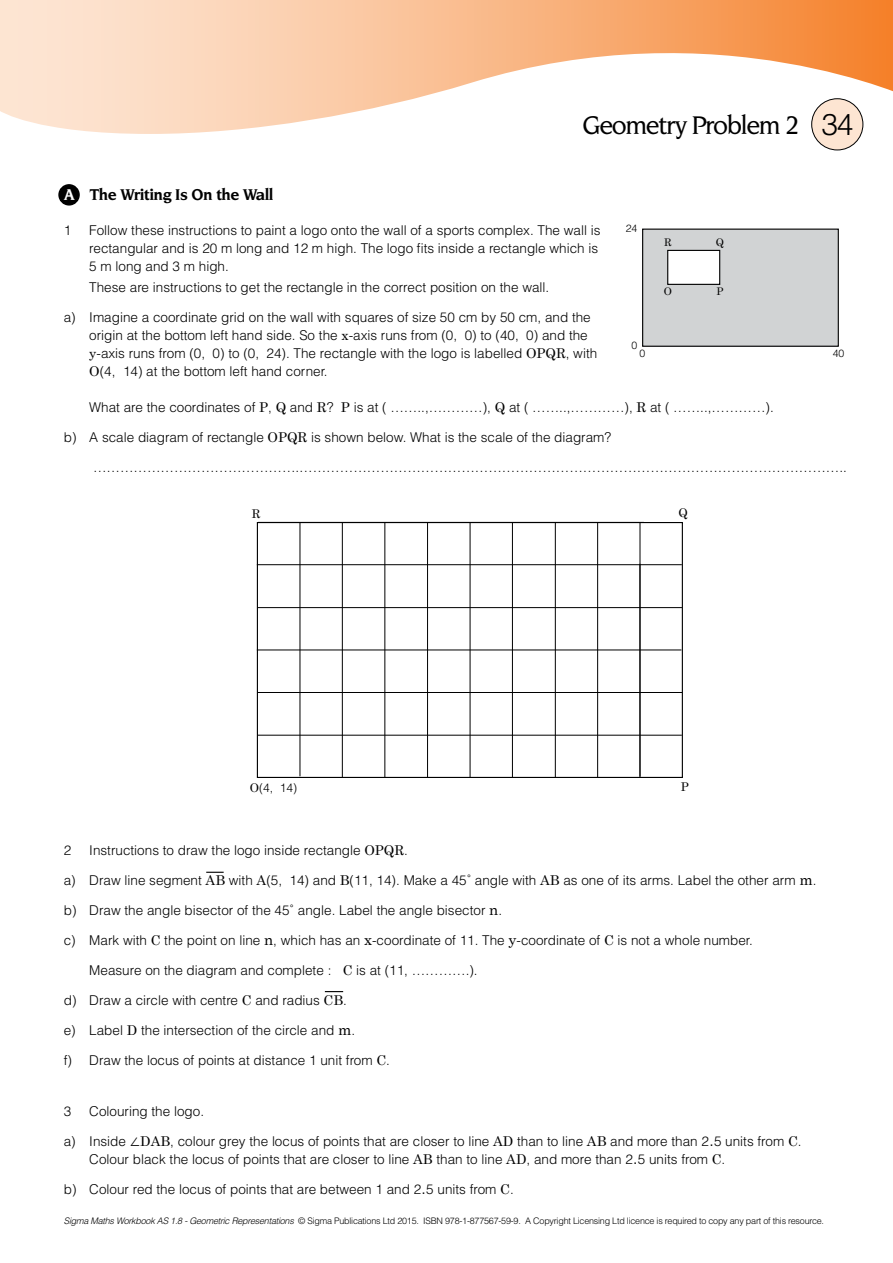
<style>
.page{position:relative;width:893px;height:1263px;background:#fff}
.page>*{position:absolute;margin:0;border:0;box-sizing:border-box;transform-origin:0 0}
.t1{font:500 27px "Novarese IT Cby BT";letter-spacing:-.05em;color:#000}
.t2{font:700 16.5px "Novarese IT Cby BT";letter-spacing:-.03em;color:#000}
.t3{font:300 13.5px/18px "Helvetica";color:#000}
.t4{font:300 12px "Helvetica";color:#000}
.t5{font:12px "Century Schoolbook";color:#000}
.t6{font:300 10.5px "Helvetica";color:#000}
.t7{font:10.5px "Century Schoolbook";color:#000}
.t8{font:300 9px "Helvetica";letter-spacing:-.025em;color:#000}
.s1{font-family:"Helvetica";font-weight:300;font-size:30px}
.s2{color:#fff}
.s3{font-family:"Century Schoolbook";font-weight:400}
.s4{font-family:"Century Schoolbook";font-weight:400;font-size:15px}
.s5{font-size:18px}
.s6{font-style:italic}
</style>
<div class="page">
<svg style="left:0;top:0;width:893px;height:134px"></svg>
<div style="left:812px;top:99px;width:51px;height:51px;background:#fde5d2;border-radius:50%"></div>
<div style="left:811px;top:99px;width:52px;height:51px;border:1px solid #000;border-radius:50%"></div>
<div style="left:59px;top:185px;width:20px;height:20px;background:#000;border-radius:50%"></div>
<div style="left:58px;top:184px;width:22px;height:22px;border:2px solid #000;border-radius:50%"></div>
<hr style="left:385px;top:522px;width:1px;height:255px;background:#000">
<hr style="left:470px;top:523px;width:1px;height:254px;background:#000">
<hr style="left:427px;top:522px;width:1px;height:255px;background:#000">
<hr style="left:300px;top:523px;width:1px;height:253px;background:#000">
<hr style="left:342px;top:522px;width:1px;height:255px;background:#000">
<hr style="left:257px;top:735px;width:425px;height:1px;background:#000">
<hr style="left:257px;top:650px;width:424px;height:1px;background:#000">
<hr style="left:258px;top:607px;width:424px;height:1px;background:#000">
<hr style="left:257px;top:564px;width:425px;height:1px;background:#000">
<hr style="left:257px;top:692px;width:425px;height:1px;background:#000">
<hr style="left:512px;top:522px;width:1px;height:255px;background:#000">
<hr style="left:555px;top:523px;width:1px;height:254px;background:#000">
<hr style="left:597px;top:522px;width:1px;height:255px;background:#000">
<div style="left:257px;top:522px;width:426px;height:256px;border:1px solid #000"></div>
<hr style="left:640px;top:523px;width:1px;height:253px;background:#000">
<svg style="left:325px;top:991px;width:18px;height:1px"></svg>
<svg style="left:206px;top:872px;width:18px;height:1px"></svg>
<div style="left:643px;top:229px;width:195px;height:117px;background:#d1d3d4"></div>
<div style="left:642px;top:229px;width:197px;height:118px;border:1px solid #000"></div>
<div style="left:668px;top:250px;width:52px;height:34px;background:#fff"></div>
<div style="left:667px;top:250px;width:53px;height:35px;border:1px solid #000"></div>
<h1 class="t1" style="left:582px;top:109px;width:273px">Geometry Problem 2 <span class="s1">34</span></h1>
<p class="t2" style="left:64px;top:184px;width:211px"><span class="s2">A</span> The Writing Is On the Wall</p>
<p class="t3" style="left:64px;top:221px;width:9px">1</p>
<p class="t3" style="left:89px;top:221px;width:513px">Follow these instructions to paint a logo onto the wall of a sports complex. The wall is rectangular and is 20 m long and 12 m high. The logo fits inside a rectangle which is<br>5 m long and 3 m high.</p>
<p class="t3" style="left:89px;top:278px;width:462px">These are instructions to get the rectangle in the correct position on the wall.</p>
<p class="t3" style="left:89px;top:308px;width:509px;text-indent:-26px">a) Imagine a coordinate grid on the wall with squares of size 50 cm by 50 cm, and the origin at the bottom left hand side. So the <span class="s3">x</span>-axis runs from (0, 0) to (40, 0) and the <span class="s3">y</span>-axis runs from (0, 0) to (0, 24). The rectangle with the logo is labelled <span class="s3">OPQR</span>, with <span class="s3">O</span>(4, 14) at the bottom left hand corner.</p>
<p class="t3" style="left:89px;top:398px;width:686px">What are the coordinates of <span class="s3">P</span>, <span class="s3">Q</span> and <span class="s3">R</span>? <span class="s3">P</span> is at ( ……..,…………), <span class="s3">Q</span> at ( ……..,…………), <span class="s3">R</span> at ( ……..,…………).</p>
<p class="t3" style="left:64px;top:428px;width:549px">b) A scale diagram of rectangle <span class="s3">OPQR</span> is shown below. What is the scale of the diagram?</p>
<p class="t3" style="left:93px;top:458px;width:755px">……………………………………….…………………………………………………………………………………………………………..</p>
<p class="t6" style="left:626px;top:222px;width:13px">24</p>
<p class="t7" style="left:664px;top:236px;width:9px">R</p>
<p class="t7" style="left:716px;top:236px;width:10px">Q</p>
<p class="t7" style="left:664px;top:285px;width:10px">O</p>
<p class="t7" style="left:716px;top:285px;width:9px">P</p>
<p class="t6" style="left:632px;top:339px;width:7px">0</p>
<p class="t6" style="left:639px;top:347px;width:7px">0</p>
<p class="t6" style="left:833px;top:347px;width:13px">40</p>
<p class="t5" style="left:252px;top:506px;width:10px">R</p>
<p class="t4" style="left:250px;top:781px;width:49px"><span class="s3">O</span>(4, 14)</p>
<p class="t5" style="left:679px;top:505px;width:11px">Q</p>
<p class="t5" style="left:681px;top:779px;width:10px">P</p>
<p class="t3" style="left:64px;top:841px;width:9px">2</p>
<p class="t3" style="left:89px;top:841px;width:320px">Instructions to draw the logo inside rectangle <span class="s3">OPQR</span>.</p>
<p class="t3" style="left:64px;top:871px;width:754px">a) Draw line segment <span class="s3">AB</span> with <span class="s3">A</span>(5, 14) and <span class="s3">B</span>(11, 14). Make a 45˚ angle with <span class="s3">AB</span> as one of its arms. Label the other arm <span class="s4">m</span>.</p>
<p class="t3" style="left:64px;top:901px;width:440px">b) Draw the angle bisector of the 45˚ angle. Label the angle bisector <span class="s4">n</span>.</p>
<p class="t3" style="left:64px;top:931px;width:691px">c) Mark with <span class="s3">C</span> the point on line <span class="s4">n</span>, which has an <span class="s4">x</span>-coordinate of 11. The <span class="s4">y</span>-coordinate of <span class="s3">C</span> is not a whole number.</p>
<p class="t3" style="left:89px;top:961px;width:390px">Measure on the diagram and complete : <span class="s3">C</span> is at (11, ………….).</p>
<p class="t3" style="left:64px;top:991px;width:285px">d) Draw a circle with centre <span class="s3">C</span> and radius <span class="s3">CB</span>.</p>
<p class="t3" style="left:64px;top:1021px;width:293px">e) Label <span class="s3">D</span> the intersection of the circle and <span class="s4">m</span>.</p>
<p class="t3" style="left:64px;top:1051px;width:328px">f) Draw the locus of points at distance 1 unit from <span class="s3">C</span>.</p>
<p class="t3" style="left:64px;top:1101px;width:9px">3</p>
<p class="t3" style="left:89px;top:1101px;width:116px">Colouring the logo.</p>
<p class="t3" style="left:89px;top:1131px;width:714px;text-indent:-26px">a) Inside ∠<span class="s3">DAB</span>, colour grey the locus of points that are closer to line <span class="s3">AD</span> than to line <span class="s3">AB</span> and more than 2<span class="s5">.</span>5 units from <span class="s3">C</span>.<br>Colour black the locus of points that are closer to line <span class="s3">AB</span> than to line <span class="s3">AD</span>, and more than 2<span class="s5">.</span>5 units from <span class="s3">C</span>.</p>
<p class="t3" style="left:64px;top:1179px;width:451px">b) Colour red the locus of points that are between 1 and 2<span class="s5">.</span>5 units from <span class="s3">C</span>.</p>
<p class="t8" style="left:64px;top:1215px;width:762px"><span class="s6">Sigma Maths Workbook AS 1.8 - Geometric Representations</span> © Sigma Publications Ltd 2015. ISBN 978-1-877567-59-9. A Copyright Licensing Ltd licence is required to copy any part of this resource.</p>
</div>
